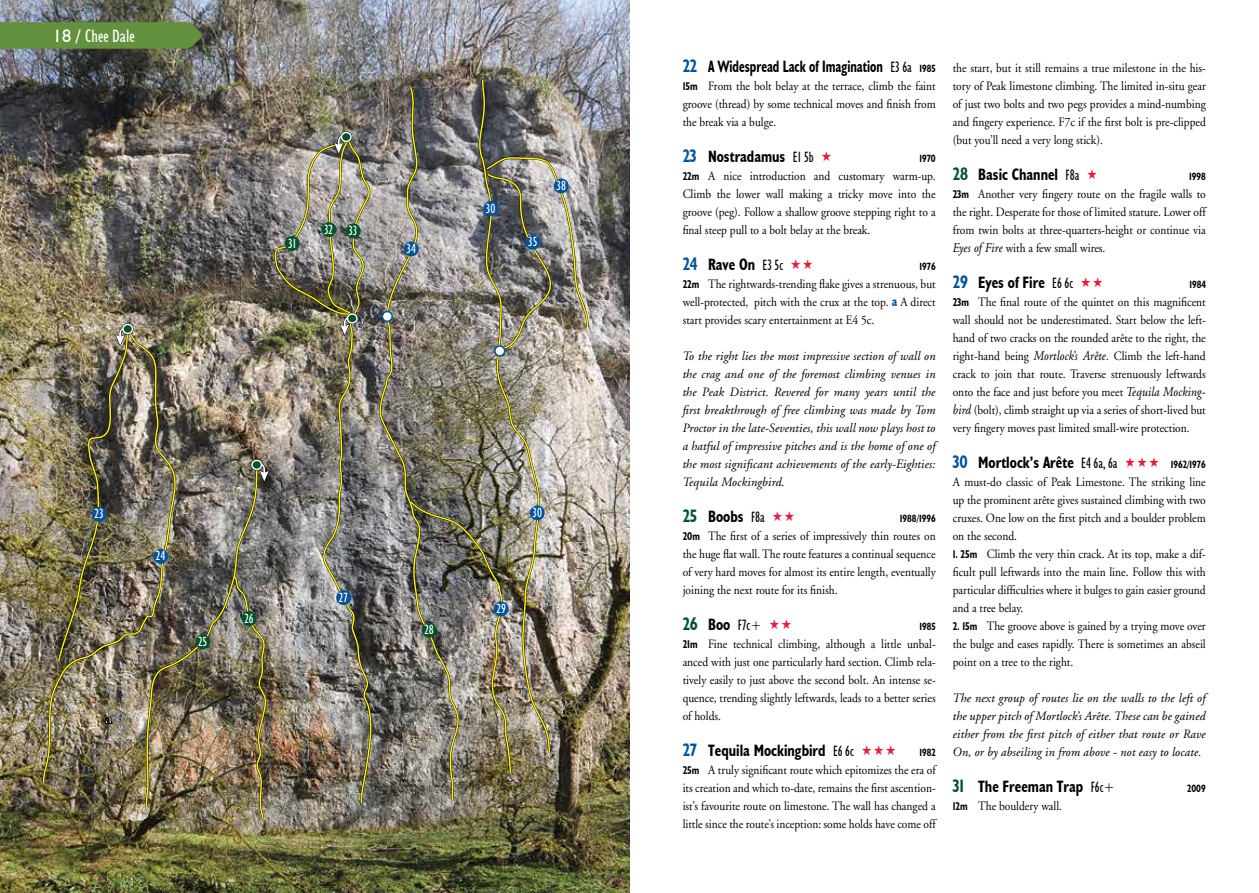
<style>
.page{position:relative;width:1259px;height:893px;background:#fff}
.page>*{position:absolute;margin:0;border:0;box-sizing:border-box;transform-origin:0 0}
.t1{font:condensed 18px "Humanist 521 BT";color:#fff}
.t2{font:700 condensed 16.5px "Humanist 521 BT";color:#000;scale:.9 1}
.t3{font:700 condensed 16.5px "Humanist 521 BT";color:#000;scale:.79 1}
.t4{font:condensed 15px "Humanist 521 BT";color:#000;scale:.9 1}
.t5{font:condensed 13.5px "Humanist 521 BT";color:#fff}
.t6{font:700 13.5px "Humanist 521 BT";color:#fff}
.t7{font:12.75px/18px "Adobe Garamond";color:#000;text-align:justify;scale:.9 1}
.t8{font:italic 12.75px/18px "Adobe Garamond";color:#000}
.t9{font:700 condensed 10.5px "Humanist 521 BT";color:#000;scale:.9 1}
.s1{font-stretch:normal}
.s2{font-size:18px;color:#00539b}
.s3{font-weight:400;font-size:15px}
.s4{font-size:10.5px}
.s5{font-family:"Humanist 521 BT";font-weight:700;font-stretch:condensed;font-size:11.25px}
.s6{font-family:"Humanist 521 BT";font-weight:700;font-stretch:condensed;font-size:13.5px;color:#00539b}
.s7{font-size:18px;color:#00522c}
.s8{font-weight:700;font-size:18px;color:#00522c}
.s9{font-weight:700;font-size:16.5px}
.s10{font-style:italic;font-size:13.5px}
</style>
<div class="page">
<img style="left:0;top:0;width:629px;height:893px">
<img style="left:0;top:78px;width:629px;height:742px">
<div style="left:92px;top:507px;width:15px;height:15px;background:#00529b;border-radius:50%"></div>
<div style="left:153px;top:549px;width:15px;height:15px;background:#00529b;border-radius:50%"></div>
<div style="left:495px;top:346px;width:9px;height:10px;background:#fff;border-radius:50%"></div>
<div style="left:494px;top:345px;width:11px;height:12px;border:2px solid #00529b;border-radius:50%"></div>
<div style="left:382px;top:312px;width:10px;height:9px;background:#fff;border-radius:50%"></div>
<div style="left:381px;top:311px;width:12px;height:11px;border:2px solid #00529b;border-radius:50%"></div>
<div style="left:494px;top:601px;width:14px;height:15px;background:#00529b;border-radius:50%"></div>
<div style="left:336px;top:590px;width:15px;height:15px;background:#00529b;border-radius:50%"></div>
<div style="left:554px;top:179px;width:15px;height:14px;background:#00529b;border-radius:50%"></div>
<div style="left:525px;top:235px;width:15px;height:15px;background:#00529b;border-radius:50%"></div>
<div style="left:404px;top:241px;width:15px;height:15px;background:#00529b;border-radius:50%"></div>
<div style="left:530px;top:505px;width:15px;height:15px;background:#00529b;border-radius:50%"></div>
<div style="left:483px;top:201px;width:15px;height:15px;background:#00529b;border-radius:50%"></div>
<div style="left:195px;top:634px;width:15px;height:15px;background:#00522c;border-radius:50%"></div>
<div style="left:242px;top:611px;width:15px;height:15px;background:#00522c;border-radius:50%"></div>
<div style="left:422px;top:623px;width:14px;height:15px;background:#00522c;border-radius:50%"></div>
<div style="left:285px;top:236px;width:15px;height:15px;background:#00522c;border-radius:50%"></div>
<div style="left:321px;top:222px;width:15px;height:15px;background:#00522c;border-radius:50%"></div>
<div style="left:346px;top:223px;width:15px;height:15px;background:#00522c;border-radius:50%"></div>
<svg style="left:105px;top:717px;width:7px;height:7px"></svg>
<svg style="left:115px;top:322px;width:20px;height:25px"></svg>
<svg style="left:249px;top:458px;width:21px;height:25px"></svg>
<svg style="left:339px;top:312px;width:20px;height:24px"></svg>
<svg style="left:333px;top:130px;width:20px;height:25px"></svg>
<svg style="left:0;top:22px;width:203px;height:27px;background:#638d3f"></svg>
<h1 class="t1" style="left:53px;top:25px;width:83px"><span class="s1">18 /</span> Chee Dale</h1>
<p class="t5" style="left:288px;top:235px;width:10px">31</p>
<p class="t5" style="left:324px;top:222px;width:35px">32 33</p>
<p class="t5" style="left:406px;top:241px;width:11px">34</p>
<p class="t5" style="left:486px;top:200px;width:11px">30</p>
<p class="t5" style="left:528px;top:234px;width:11px">35</p>
<p class="t5" style="left:556px;top:178px;width:11px">38</p>
<p class="t5" style="left:95px;top:506px;width:11px">23</p>
<p class="t6" style="left:105px;top:710px;width:8px">a</p>
<p class="t5" style="left:156px;top:548px;width:11px">24</p>
<p class="t5" style="left:198px;top:633px;width:11px">25</p>
<p class="t5" style="left:244px;top:610px;width:11px">26</p>
<p class="t5" style="left:339px;top:589px;width:11px">27</p>
<p class="t5" style="left:424px;top:622px;width:11px">28</p>
<p class="t5" style="left:532px;top:505px;width:11px">30</p>
<p class="t5" style="left:496px;top:601px;width:11px">29</p>
<p class="t3" style="left:682px;top:56px;width:322px"><span class="s2">22</span> A Widespread Lack of Imagination <span class="s3">E3 6a</span> <span class="s4">1985</span></p>
<p class="t7" style="left:682px;top:77px;width:283px"><span class="s5">15m</span> From the bolt belay at the terrace, climb the faint groove (thread) by some technical moves and finish from the break via a bulge.</p>
<p class="t2" style="left:682px;top:146px;width:147px"><span class="s2">23</span> Nostradamus <span class="s3">E1 5b</span></p>
<p class="t9" style="left:919px;top:152px;width:20px">1970</p>
<p class="t7" style="left:682px;top:167px;width:283px"><span class="s5">22m</span> A nice introduction and customary warm-up.<br>Climb the lower wall making a tricky move into the groove (peg). Follow a shallow groove stepping right to a final steep pull to a bolt belay at the break.</p>
<p class="t2" style="left:682px;top:254px;width:113px"><span class="s2">24</span> Rave On <span class="s3">E3 5c</span></p>
<p class="t9" style="left:919px;top:260px;width:20px">1976</p>
<p class="t7" style="left:682px;top:275px;width:283px"><span class="s5">22m</span> The rightwards-trending flake gives a strenuous, but well-protected, pitch with the crux at the top. <span class="s6">a</span> A direct start provides scary entertainment at E4 5c.</p>
<p class="t8" style="left:682px;top:347px;width:261px">To the right lies the most impressive section ofwall on the crag and one ofthe foremost climbing venues in the Peak District. Revered for many years until the first breakthrough offree climbing was made by Tom Proctor in the late-Seventies, this wall now plays host to a hatful ofimpressive pitches and is the home ofone of the most significant achievements ofthe early-Eighties:<br>Tequila Mockingbird.</p>
<p class="t2" style="left:682px;top:506px;width:93px"><span class="s7">25</span> Boobs <span class="s3">F8a</span></p>
<p class="t9" style="left:900px;top:512px;width:41px">1988/1996</p>
<p class="t7" style="left:682px;top:527px;width:283px"><span class="s5">20m</span> The first of a series of impressively thin routes on the huge flat wall. The route features a continual sequence of very hard moves for almost its entire length, eventually joining the next route for its finish.</p>
<p class="t4" style="left:682px;top:616px;width:89px"><span class="s8">26</span> <span class="s9">Boo</span> F7c+</p>
<p class="t9" style="left:919px;top:620px;width:20px">1985</p>
<p class="t7" style="left:682px;top:635px;width:283px"><span class="s5">21m</span> Fine technical climbing, although a little unbal&shy;anced with just one particularly hard section. Climb rela&shy;tively easily to just above the second bolt. An intense se&shy;quence, trending slightly leftwards, leads to a better series of holds.</p>
<p class="t2" style="left:682px;top:740px;width:192px"><span class="s2">27</span> Tequila Mockingbird <span class="s3">E6 6c</span></p>
<p class="t9" style="left:919px;top:746px;width:20px">1982</p>
<p class="t7" style="left:682px;top:761px;width:283px"><span class="s5">25m</span> A truly significant route which epitomizes the era of its creation and which to-date, remains the first ascention&shy;ist’s favourite route on limestone. The wall has changed a little since the route’s inception: some holds have come off</p>
<p class="t7" style="left:952px;top:59px;width:283px">the start, but it still remains a true milestone in the his&shy;tory of Peak limestone climbing. The limited in-situ gear of just two bolts and two pegs provides a mind-numbing and fingery experience. F7c if the first bolt is pre-clipped (but you’ll need a very long stick).</p>
<p class="t2" style="left:952px;top:164px;width:142px"><span class="s7">28</span> Basic Channel <span class="s3">F8a</span></p>
<p class="t9" style="left:1189px;top:170px;width:20px">1998</p>
<p class="t7" style="left:952px;top:185px;width:283px"><span class="s5">23m</span> Another very fingery route on the fragile walls to the right. Desperate for those of limited stature. Lower off from twin bolts at three-quarters-height or continue via <span class="s10">Eyes of Fire</span> with a few small wires.</p>
<p class="t2" style="left:952px;top:272px;width:135px"><span class="s2">29</span> Eyes of Fire <span class="s3">E6 6c</span></p>
<p class="t9" style="left:1189px;top:278px;width:20px">1984</p>
<p class="t7" style="left:952px;top:293px;width:284px;text-align:left"><span class="s5">23m</span> The final route of the quintet on this magnificent wall should not be underestimated. Start below the left&shy;hand of two cracks on the rounded arête to the right, the right-hand being <span class="s10">Mortlock’s Arête</span>. Climb the left-hand crack to join that route. Traverse strenuously leftwards onto the face and just before you meet <span class="s10">Tequila Mocking&shy;bird</span> (bolt), climb straight up via a series of short-lived but very fingery moves past limited small-wire protection.</p>
<p class="t2" style="left:952px;top:452px;width:185px"><span class="s2">30</span> Mortlock’s Arête <span class="s3">E4 6a, 6a</span></p>
<p class="t9" style="left:1170px;top:458px;width:40px">1962/1976</p>
<p class="t7" style="left:952px;top:473px;width:283px">A must-do classic of Peak Limestone. The striking line up the prominent arête gives sustained climbing with two cruxes. One low on the first pitch and a boulder problem on the second.</p>
<p class="t7" style="left:952px;top:545px;width:283px"><span class="s5">1. 25m</span> Climb the very thin crack. At its top, make a dif&shy;ficult pull leftwards into the main line. Follow this with particular difficulties where it bulges to gain easier ground and a tree belay.</p>
<p class="t7" style="left:952px;top:617px;width:283px"><span class="s5">2. 15m</span> The groove above is gained by a trying move over the bulge and eases rapidly. There is sometimes an abseil point on a tree to the right.</p>
<p class="t8" style="left:952px;top:689px;width:261px">The next group ofroutes lie on the walls to the left of the upper pitch ofMortlock’s Arête. These can be gained either from the first pitch ofeither that route or Rave On, or by abseiling in from above - not easy to locate.</p>
<p class="t2" style="left:952px;top:776px;width:181px"><span class="s7">31</span> The Freeman Trap <span class="s3">F6c+</span></p>
<p class="t9" style="left:1187px;top:782px;width:22px">2009</p>
<p class="t7" style="left:952px;top:797px;width:123px"><span class="s5">12m</span> The bouldery wall.</p>
</div>
